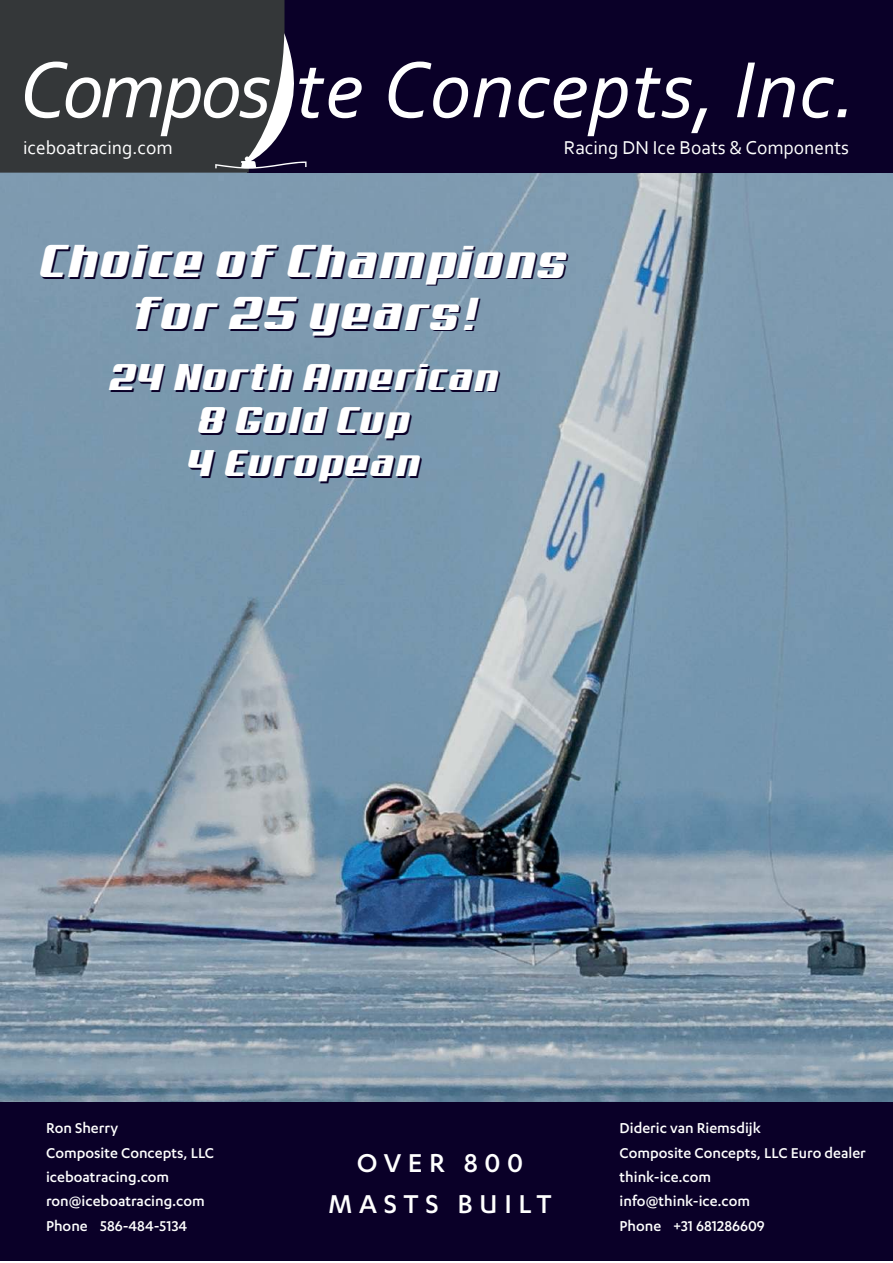
<style>
.page{position:relative;width:893px;height:1263px;background:#fff}
.page>*{position:absolute;margin:0;border:0;box-sizing:border-box;transform-origin:0 0}
.t1{font:italic 83.55px "Corbel";letter-spacing:.005em;color:#fff}
.t2{font:46.8px/51.9px "Aero";letter-spacing:.05em;color:#0a0028;text-align:center}
.t3{font:37.8px/42.9px "Aero";letter-spacing:.05em;color:#0a0028;text-align:center}
.t4{font:500 30px/40.8px "Karbon";letter-spacing:.22em;color:#fff;text-align:center}
.t5{font:19.5px "Corbel";color:#fff}
.t6{font:500 16.5px/24.3px "Karbon";color:#fff}
</style>
<div class="page">
<img style="left:0;top:173px;width:893px;height:929px">
<div style="left:0;top:1102px;width:893px;height:159px;background:#0a0028"></div>
<div style="left:247px;top:0;width:646px;height:173px;background:#0a0028"></div>
<div style="left:0;top:0;width:284px;height:173px;background:#343739"></div>
<svg style="left:215px;top:33px;width:92px;height:136px"></svg>
<h1 class="t1" style="left:20px;top:62px;width:838px">Compos te Concepts, Inc.</h1>
<p class="t5" style="left:23px;top:141px;width:151px">iceboatracing.com</p>
<p class="t5" style="left:564px;top:141px;width:287px">Racing DN Ice Boats &amp; Components</p>
<h2 class="t2" style="left:43px;top:240px;width:528px">Choice of Champions for 25 years!</h2>
<h3 class="t3" style="left:112px;top:360px;width:390px">24 North American<br>8 Gold Cup<br>4 European</h3>
<p class="t6" style="left:46px;top:1117px;width:170px">Ron Sherry<br>Composite Concepts, LLC iceboatracing.com ron@iceboatracing.com<br>Phone 586-484-5134</p>
<p class="t6" style="left:620px;top:1117px;width:248px">Dideric van Riemsdijk<br>Composite Concepts, LLC Euro dealer think-ice.com<br>info@think-ice.com<br>Phone +31 681286609</p>
<h3 class="t4" style="left:328px;top:1144px;width:225px">OVER 800<br>MASTS BUILT</h3>
</div>
